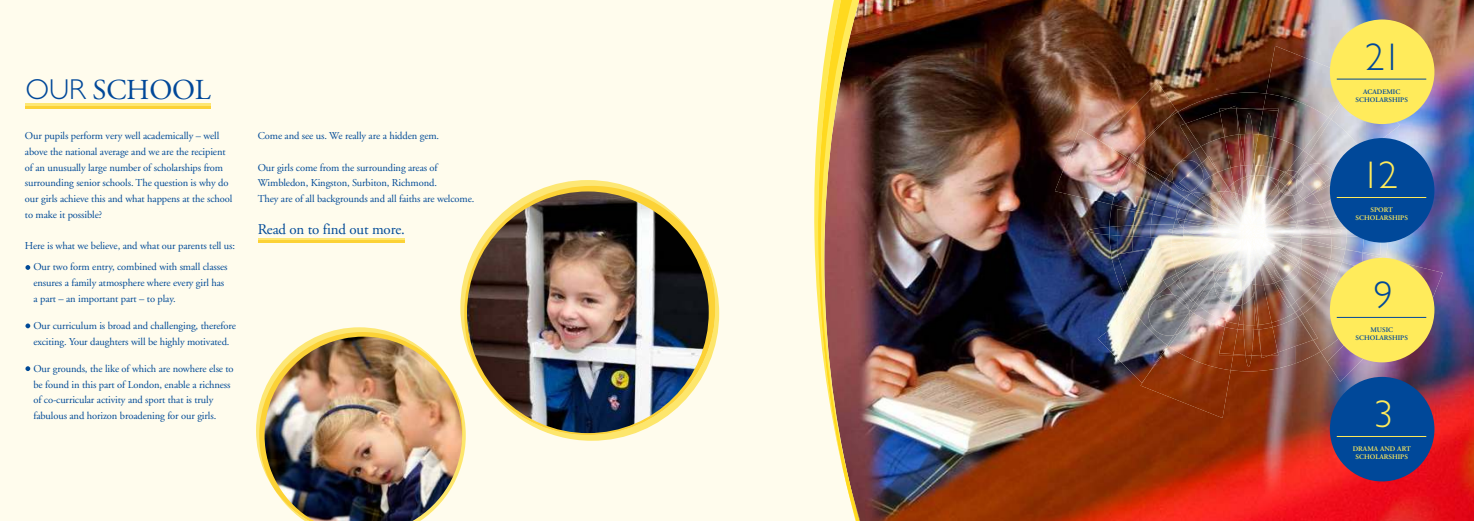
<style>
.page{position:relative;width:1474px;height:521px;background:#fff}
.page>*{position:absolute;margin:0;border:0;box-sizing:border-box;transform-origin:0 0}
.t1{font:300 38.68px "Gill Sans";color:#ffeb5b}
.t2{font:300 38.68px "Gill Sans";color:#004899}
.t3{font:28.88px "Adobe Garamond";letter-spacing:-.005em;color:#004899}
.t4{font:14.88px "Adobe Garamond";letter-spacing:-.01em;color:#004a97}
.t5{font:10.5px/15.8px "Adobe Garamond";letter-spacing:-.01em;color:#004a97}
.t6{font:600 7px/7.9px "Adobe Garamond";letter-spacing:.005em;color:#ffeb5b;text-align:center}
.t7{font:600 7px/7.9px "Adobe Garamond";letter-spacing:.005em;color:#004899;text-align:center}
.s1{font-family:"Gill Sans";font-weight:300}
</style>
<div class="page">
<div style="left:737px;top:0;width:736px;height:521px;background:#fffced"></div>
<img style="left:864px;top:0;width:609px;height:521px">
<svg style="left:814px;top:0;width:50px;height:521px"></svg>
<img style="left:1099px;top:82px;width:76px;height:47px">
<img style="left:1320px;top:360px;width:78px;height:22px">
<img style="left:1353px;top:117px;width:46px;height:24px">
<img style="left:1097px;top:311px;width:49px;height:72px">
<img style="left:1128px;top:110px;width:47px;height:48px">
<img style="left:1320px;top:352px;width:54px;height:10px">
<img style="left:1394px;top:259px;width:48px;height:76px">
<img style="left:1054px;top:129px;width:75px;height:75px">
<img style="left:1099px;top:140px;width:30px;height:20px">
<img style="left:1266px;top:46px;width:88px;height:71px">
<img style="left:1328px;top:84px;width:25px;height:35px">
<img style="left:1140px;top:346px;width:90px;height:72px">
<img style="left:1146px;top:345px;width:22px;height:32px">
<img style="left:1109px;top:235px;width:25px;height:76px">
<img style="left:1380px;top:243px;width:8px;height:15px">
<img style="left:1295px;top:352px;width:25px;height:11px">
<img style="left:1230px;top:358px;width:65px;height:13px">
<img style="left:1163px;top:280px;width:4px;height:7px">
<img style="left:1134px;top:287px;width:33px;height:58px">
<img style="left:1312px;top:314px;width:37px;height:37px">
<img style="left:1312px;top:286px;width:18px;height:28px">
<img style="left:1362px;top:240px;width:18px;height:13px">
<img style="left:1117px;top:238px;width:15px;height:11px">
<img style="left:1341px;top:253px;width:44px;height:23px">
<img style="left:1330px;top:262px;width:11px;height:19px">
<img style="left:1333px;top:281px;width:5px;height:3px">
<img style="left:1330px;top:284px;width:6px;height:14px">
<svg style="left:1322px;top:276px;width:11px;height:10px"></svg>
<img style="left:1168px;top:330px;width:65px;height:40px">
<img style="left:1167px;top:330px;width:26px;height:16px">
<img style="left:1218px;top:330px;width:15px;height:25px">
<img style="left:1237px;top:330px;width:22px;height:24px">
<img style="left:1219px;top:330px;width:18px;height:24px">
<img style="left:1132px;top:238px;width:18px;height:10px">
<img style="left:1150px;top:238px;width:17px;height:10px">
<img style="left:1346px;top:237px;width:17px;height:15px">
<img style="left:1330px;top:237px;width:16px;height:25px">
<img style="left:1341px;top:250px;width:21px;height:18px">
<svg style="left:1345px;top:249px;width:17px;height:4px"></svg>
<img style="left:1331px;top:245px;width:14px;height:5px">
<img style="left:1116px;top:249px;width:47px;height:48px">
<img style="left:1152px;top:249px;width:15px;height:31px">
<img style="left:1118px;top:249px;width:34px;height:5px">
<img style="left:1132px;top:248px;width:20px;height:4px">
<img style="left:1152px;top:244px;width:15px;height:5px">
<img style="left:1261px;top:330px;width:51px;height:28px">
<img style="left:1298px;top:314px;width:19px;height:26px">
<img style="left:1259px;top:330px;width:18px;height:25px">
<img style="left:1257px;top:330px;width:3px;height:21px">
<img style="left:1177px;top:93px;width:89px;height:16px">
<img style="left:1109px;top:204px;width:8px;height:22px">
<img style="left:1318px;top:119px;width:45px;height:48px">
<img style="left:1312px;top:154px;width:6px;height:9px">
<svg style="left:1175px;top:109px;width:10px;height:3px"></svg>
<img style="left:1130px;top:112px;width:55px;height:46px">
<img style="left:1166px;top:150px;width:1px;height:29px">
<img style="left:1117px;top:210px;width:17px;height:14px">
<img style="left:1112px;top:160px;width:43px;height:50px">
<img style="left:1155px;top:184px;width:12px;height:17px">
<img style="left:1129px;top:183px;width:34px;height:1px">
<img style="left:1129px;top:158px;width:37px;height:25px">
<img style="left:1163px;top:179px;width:4px;height:18px">
<img style="left:1263px;top:94px;width:65px;height:43px">
<img style="left:1273px;top:137px;width:30px;height:7px">
<img style="left:1303px;top:117px;width:27px;height:37px">
<img style="left:1240px;top:123px;width:18px;height:11px">
<svg style="left:1236px;top:108px;width:42px;height:15px"></svg>
<img style="left:1258px;top:110px;width:20px;height:27px">
<img style="left:1240px;top:134px;width:32px;height:10px">
<img style="left:1133px;top:212px;width:17px;height:12px">
<img style="left:1150px;top:214px;width:17px;height:10px">
<img style="left:1134px;top:196px;width:21px;height:18px">
<img style="left:1152px;top:201px;width:15px;height:17px">
<img style="left:1161px;top:216px;width:6px;height:3px">
<img style="left:1329px;top:220px;width:13px;height:6px">
<img style="left:1326px;top:204px;width:9px;height:11px">
<img style="left:1326px;top:215px;width:12px;height:5px">
<img style="left:1185px;top:106px;width:51px;height:31px">
<img style="left:1200px;top:137px;width:24px;height:7px">
<img style="left:1179px;top:124px;width:21px;height:20px">
<img style="left:1219px;top:109px;width:19px;height:28px">
<img style="left:1224px;top:134px;width:16px;height:10px">
<img style="left:1236px;top:111px;width:4px;height:23px">
<img style="left:1331px;top:226px;width:25px;height:11px">
<svg style="left:1233px;top:354px;width:28px;height:13px"></svg>
<img style="left:1243px;top:330px;width:10px;height:25px">
<img style="left:1244px;top:113px;width:8px;height:21px">
<img style="left:1088px;top:227px;width:21px;height:8px">
<svg style="left:1109px;top:226px;width:8px;height:9px"></svg>
<img style="left:1117px;top:224px;width:50px;height:14px">
<svg style="left:1331px;top:228px;width:10px;height:6px"></svg>
<img style="left:1312px;top:281px;width:10px;height:28px">
<img style="left:1325px;top:259px;width:5px;height:17px">
<img style="left:1312px;top:259px;width:13px;height:20px">
<img style="left:1312px;top:261px;width:12px;height:20px">
<img style="left:1312px;top:248px;width:19px;height:11px">
<img style="left:1312px;top:225px;width:19px;height:23px">
<img style="left:1312px;top:268px;width:6px;height:33px">
<img style="left:1312px;top:220px;width:17px;height:7px">
<img style="left:1312px;top:204px;width:14px;height:13px">
<img style="left:1312px;top:217px;width:14px;height:1px">
<img style="left:1312px;top:218px;width:15px;height:7px">
<img style="left:1148px;top:294px;width:41px;height:42px">
<img style="left:1173px;top:330px;width:16px;height:5px">
<img style="left:1178px;top:330px;width:11px;height:4px">
<img style="left:1330px;top:164px;width:4px;height:10px">
<img style="left:1312px;top:163px;width:18px;height:20px">
<img style="left:1312px;top:165px;width:11px;height:18px">
<img style="left:1312px;top:183px;width:19px;height:21px">
<img style="left:1312px;top:194px;width:8px;height:11px">
<img style="left:1167px;top:144px;width:145px;height:186px">
<img style="left:1296px;top:179px;width:7px;height:14px">
<div style="left:1329px;top:258px;width:105px;height:104px;background:#ffeb5b;border-radius:50%"></div>
<div style="left:1329px;top:138px;width:105px;height:105px;background:#004899;border-radius:50%"></div>
<div style="left:1329px;top:20px;width:105px;height:104px;background:#ffeb5b;border-radius:50%"></div>
<hr style="left:1336px;top:197px;width:90px;height:1px;background:#ffeb5b">
<hr style="left:1336px;top:79px;width:90px;height:1px;background:#004899">
<hr style="left:1336px;top:317px;width:90px;height:1px;background:#004899">
<div style="left:1329px;top:377px;width:105px;height:104px;background:#004899;border-radius:50%"></div>
<hr style="left:1336px;top:436px;width:90px;height:1px;background:#ffeb5b">
<div style="left:0;top:0;width:737px;height:521px;background:#fffced"></div>
<div style="left:25px;top:103px;width:185px;height:5px;background:#fde774"></div>
<hr style="left:25px;top:106px;width:185px;height:2px;background:#fcd236">
<div style="left:258px;top:238px;width:146px;height:5px;background:#fde774"></div>
<hr style="left:258px;top:240px;width:146px;height:3px;background:#fcd236">
<svg style="left:554px;top:281px;width:165px;height:160px"></svg>
<svg style="left:464px;top:186px;width:251px;height:249px"></svg>
<img style="left:467px;top:191px;width:241px;height:242px;border-radius:121px">
<svg style="left:256px;top:327px;width:206px;height:128px"></svg>
<svg style="left:462px;top:376px;width:4px;height:87px"></svg>
<svg style="left:259px;top:332px;width:203px;height:138px"></svg>
<img style="left:264px;top:337px;width:198px;height:184px">
<svg style="left:25px;top:265px;width:5px;height:5px"></svg>
<svg style="left:25px;top:323px;width:5px;height:5px"></svg>
<svg style="left:25px;top:366px;width:5px;height:5px"></svg>
<h2 class="t3" style="left:26px;top:78px;width:187px"><span class="s1">OUR</span> SCHOOL</h2>
<p class="t5" style="left:25px;top:129px;width:209px">Our pupils perform very well academically – well above the national average and we are the recipient of an unusually large number of scholarships from surrounding senior schools. The question is why do our girls achieve this and what happens at the school to make it possible?</p>
<p class="t5" style="left:25px;top:236px;width:212px;line-height:21px;text-align:center">Here is what we believe, and what our parents tell us:<br>Our two form entry, combined with small classes</p>
<p class="t5" style="left:33px;top:276px;width:192px">ensures a family atmosphere where every girl has a part – an important part – to play.</p>
<p class="t5" style="left:33px;top:319px;width:204px">Our curriculum is broad and challenging, therefore exciting. Your daughters will be highly motivated.</p>
<p class="t5" style="left:33px;top:361px;width:202px">Our grounds, the like of which are nowhere else to be found in this part of London, enable a richness of co-curricular activity and sport that is truly fabulous and horizon broadening for our girls.</p>
<p class="t5" style="left:258px;top:129px;width:183px">Come and see us. We really are a hidden gem.</p>
<p class="t5" style="left:258px;top:160px;width:218px">Our girls come from the surrounding areas of<br>Wimbledon, Kingston, Surbiton, Richmond.<br>They are of all backgrounds and all faiths are welcome.</p>
<h3 class="t4" style="left:258px;top:223px;width:149px">Read on to find out more.</h3>
<h1 class="t2" style="left:1365px;top:34px;width:38px">21</h1>
<p class="t7" style="left:1355px;top:88px;width:54px">ACADEMIC<br>SCHOLARSHIPS</p>
<h1 class="t1" style="left:1361px;top:152px;width:38px">12</h1>
<p class="t6" style="left:1355px;top:206px;width:54px">SPORT<br>SCHOLARSHIPS</p>
<h1 class="t2" style="left:1373px;top:272px;width:21px">9</h1>
<p class="t7" style="left:1355px;top:326px;width:54px">MUSIC<br>SCHOLARSHIPS</p>
<h1 class="t1" style="left:1373px;top:391px;width:21px">3</h1>
<p class="t6" style="left:1352px;top:445px;width:59px">DRAMA AND ART<br>SCHOLARSHIPS</p>
</div>
